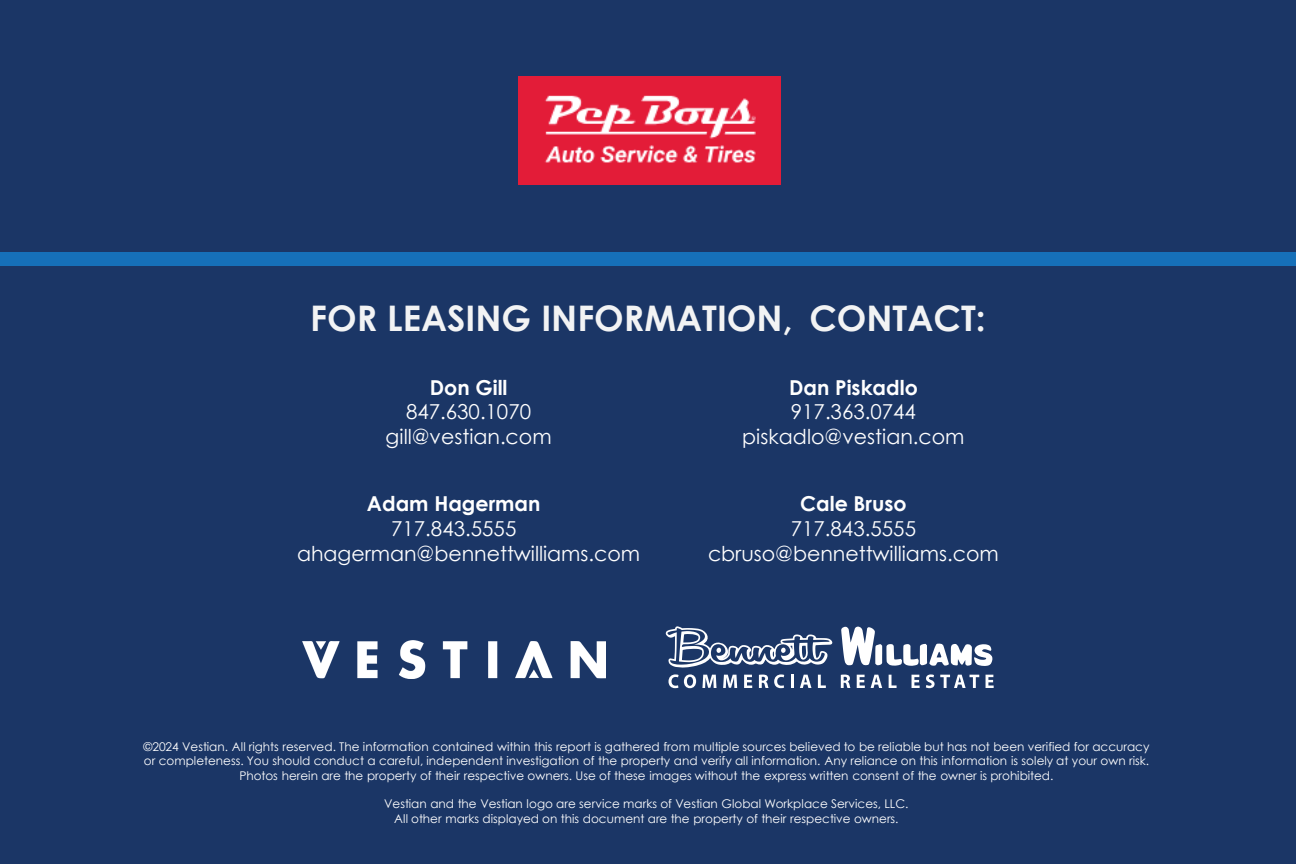
<style>
.page{position:relative;width:1296px;height:864px;background:#fff}
.page>*{position:absolute;margin:0;border:0;box-sizing:border-box;transform-origin:0 0}
.t1{font:700 35.3px "Century Gothic";color:#f2f3f4}
.t2{font:20.6px/24.7px "Century Gothic";color:#fff;text-align:center}
.t3{font:700 20.6px "Century Gothic";color:#fff}
.t4{font:12px/14.4px "Century Gothic";color:#fff;text-align:center}
</style>
<div class="page">
<div style="left:0;top:266px;width:1296px;height:598px;background:#1b3666"></div>
<div style="left:0;top:251px;width:1296px;height:15px;background:#1670b9"></div>
<div style="left:0;top:0;width:1296px;height:251px;background:#1b3666"></div>
<img style="left:518px;top:77px;width:263px;height:107px">
<img style="left:302px;top:641px;width:303px;height:38px">
<svg style="left:669px;top:674px;width:27px;height:14px"></svg>
<svg style="left:702px;top:675px;width:14px;height:13px"></svg>
<svg style="left:723px;top:675px;width:14px;height:13px"></svg>
<svg style="left:744px;top:675px;width:8px;height:13px"></svg>
<svg style="left:759px;top:674px;width:25px;height:14px"></svg>
<svg style="left:791px;top:675px;width:3px;height:13px"></svg>
<svg style="left:800px;top:675px;width:11px;height:13px"></svg>
<svg style="left:818px;top:675px;width:8px;height:13px"></svg>
<svg style="left:841px;top:675px;width:9px;height:13px"></svg>
<svg style="left:857px;top:675px;width:8px;height:13px"></svg>
<svg style="left:871px;top:675px;width:11px;height:13px"></svg>
<svg style="left:889px;top:675px;width:8px;height:13px"></svg>
<svg style="left:912px;top:675px;width:8px;height:13px"></svg>
<svg style="left:926px;top:674px;width:53px;height:14px"></svg>
<svg style="left:986px;top:675px;width:8px;height:13px"></svg>
<svg style="left:841px;top:627px;width:151px;height:39px"></svg>
<svg style="left:666px;top:626px;width:166px;height:42px"></svg>
<h1 class="t1" style="left:310px;top:291px;width:677px">FOR LEASING INFORMATION, CONTACT:</h1>
<h2 class="t3" style="left:430px;top:372px;width:79px">Don Gill</h2>
<h2 class="t2" style="left:386px;top:399px;width:168px">847.630.1070 gill@vestian.com</h2>
<h2 class="t3" style="left:367px;top:488px;width:175px">Adam Hagerman</h2>
<h2 class="t2" style="left:297px;top:516px;width:345px;text-align:left;text-indent:94px">717.843.5555 ahagerman@bennettwilliams.com</h2>
<h2 class="t3" style="left:789px;top:372px;width:130px">Dan Piskadlo</h2>
<h2 class="t2" style="left:742px;top:399px;width:224px">917.363.0744 piskadlo@vestian.com</h2>
<h2 class="t3" style="left:800px;top:488px;width:108px">Cale Bruso</h2>
<h2 class="t2" style="left:708px;top:516px;width:292px">717.843.5555 cbruso@bennettwilliams.com</h2>
<p class="t4" style="left:143px;top:739px;width:1008px">©2024 Vestian. All rights reserved. The information contained within this report is gathered from multiple sources believed to be reliable but has not been verified for accuracy or completeness. You should conduct a careful, independent investigation of the property and verify all information. Any reliance on this information is solely at your own risk.<br>Photos herein are the property of their respective owners. Use of these images without the express written consent of the owner is prohibited.</p>
<p class="t4" style="left:384px;top:797px;width:526px">Vestian and the Vestian logo are service marks of Vestian Global Workplace Services, LLC.<br>All other marks displayed on this document are the property of their respective owners.</p>
</div>
